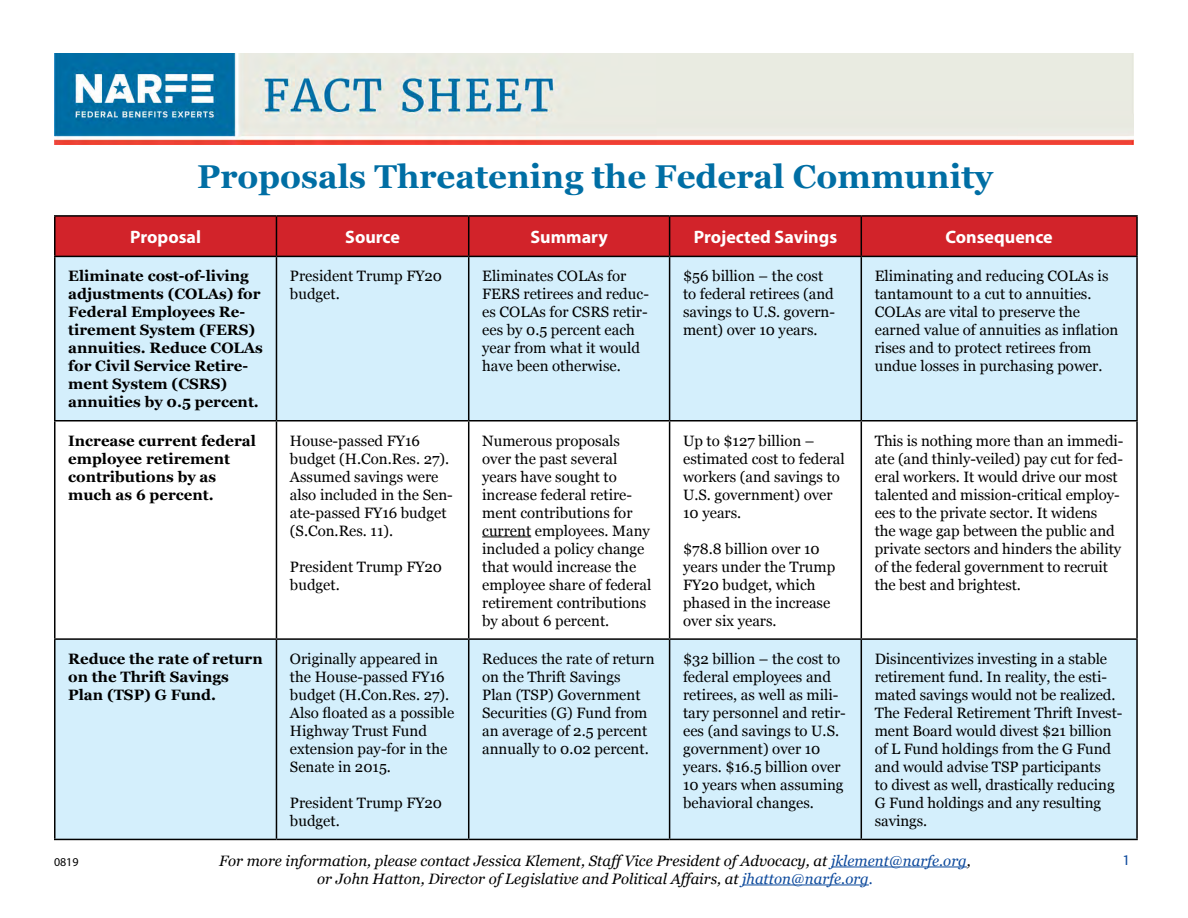
<style>
.page{position:relative;width:1188px;height:918px;background:#fff}
.page>*{position:absolute;margin:0;border:0;box-sizing:border-box;transform-origin:0 0}
.t1{font:700 33px "Georgia";color:#006ea4}
.t2{font:700 18px "Myriad Pro";color:#fff}
.t3{font:15px/18px "Georgia";color:#000}
.t4{font:700 15px/18px "Georgia";color:#000}
.t5{font:italic 15px/18px "Georgia";color:#000;text-align:center}
.t6{font:15px "Imago";color:#0c499c}
.t7{font:12px "Myriad Pro";color:#000}
.s1{color:#0c499c}
</style>
<div class="page">
<hr style="left:831px;top:867px;width:136px;height:1px;background:#0c499c">
<hr style="left:742px;top:885px;width:127px;height:1px;background:#0c499c">
<div style="left:56px;top:217px;width:1080px;height:39px;background:#d2232a"></div>
<div style="left:56px;top:257px;width:1080px;height:582px;background:#d4effc"></div>
<svg style="left:56px;top:422px;width:1080px;height:216px"></svg>
<hr style="left:54px;top:215px;width:222px;height:2px;background:#000">
<hr style="left:54px;top:217px;width:2px;height:39px;background:#000">
<hr style="left:276px;top:215px;width:193px;height:2px;background:#000">
<hr style="left:276px;top:217px;width:1px;height:39px;background:#000">
<hr style="left:469px;top:215px;width:201px;height:2px;background:#000">
<hr style="left:468px;top:217px;width:1px;height:39px;background:#000">
<hr style="left:670px;top:215px;width:191px;height:2px;background:#000">
<hr style="left:669px;top:217px;width:1px;height:39px;background:#000">
<hr style="left:861px;top:215px;width:277px;height:2px;background:#000">
<hr style="left:861px;top:217px;width:1px;height:39px;background:#000">
<hr style="left:1136px;top:217px;width:2px;height:39px;background:#000">
<hr style="left:54px;top:256px;width:222px;height:1px;background:#000">
<hr style="left:54px;top:257px;width:2px;height:163px;background:#000">
<hr style="left:276px;top:256px;width:193px;height:1px;background:#000">
<hr style="left:276px;top:257px;width:1px;height:163px;background:#000">
<hr style="left:469px;top:256px;width:201px;height:1px;background:#000">
<hr style="left:468px;top:257px;width:1px;height:163px;background:#000">
<hr style="left:670px;top:256px;width:191px;height:1px;background:#000">
<hr style="left:669px;top:257px;width:1px;height:163px;background:#000">
<hr style="left:861px;top:256px;width:277px;height:1px;background:#000">
<hr style="left:861px;top:257px;width:1px;height:163px;background:#000">
<hr style="left:1136px;top:257px;width:2px;height:163px;background:#000">
<hr style="left:54px;top:420px;width:222px;height:2px;background:#000">
<hr style="left:54px;top:422px;width:2px;height:216px;background:#000">
<hr style="left:276px;top:420px;width:193px;height:2px;background:#000">
<hr style="left:276px;top:422px;width:1px;height:216px;background:#000">
<hr style="left:469px;top:420px;width:201px;height:2px;background:#000">
<hr style="left:468px;top:422px;width:1px;height:216px;background:#000">
<hr style="left:670px;top:420px;width:191px;height:2px;background:#000">
<hr style="left:669px;top:422px;width:1px;height:216px;background:#000">
<hr style="left:861px;top:420px;width:277px;height:2px;background:#000">
<hr style="left:861px;top:422px;width:1px;height:216px;background:#000">
<hr style="left:1136px;top:422px;width:2px;height:216px;background:#000">
<hr style="left:54px;top:638px;width:222px;height:2px;background:#000">
<hr style="left:54px;top:640px;width:2px;height:199px;background:#000">
<hr style="left:276px;top:638px;width:193px;height:2px;background:#000">
<hr style="left:276px;top:640px;width:1px;height:199px;background:#000">
<hr style="left:469px;top:638px;width:201px;height:2px;background:#000">
<hr style="left:468px;top:640px;width:1px;height:199px;background:#000">
<hr style="left:670px;top:638px;width:191px;height:2px;background:#000">
<hr style="left:669px;top:640px;width:1px;height:199px;background:#000">
<hr style="left:861px;top:638px;width:277px;height:2px;background:#000">
<hr style="left:861px;top:640px;width:1px;height:199px;background:#000">
<hr style="left:1136px;top:640px;width:2px;height:199px;background:#000">
<hr style="left:54px;top:839px;width:222px;height:1px;background:#000">
<hr style="left:276px;top:839px;width:193px;height:1px;background:#000">
<hr style="left:469px;top:839px;width:201px;height:1px;background:#000">
<hr style="left:670px;top:839px;width:191px;height:1px;background:#000">
<hr style="left:861px;top:839px;width:277px;height:1px;background:#000">
<hr style="left:482px;top:537px;width:49px;height:1px;background:#000">
<img style="left:54px;top:54px;width:1080px;height:90px">
<h1 class="t1" style="left:197px;top:152px;width:797px">Proposals Threatening the Federal Community</h1>
<p class="t2" style="left:130px;top:225px;width:72px">Proposal</p>
<p class="t2" style="left:345px;top:225px;width:56px">Source</p>
<p class="t2" style="left:531px;top:225px;width:79px">Summary</p>
<p class="t2" style="left:694px;top:225px;width:145px">Projected Savings</p>
<p class="t2" style="left:946px;top:225px;width:109px">Consequence</p>
<p class="t4" style="left:68px;top:266px;width:196px">Eliminate cost-of-living adjustments (COLAs) for<br>Federal Employees Re&shy;tirement System (FERS) annuities. Reduce COLAs for Civil Service Retire&shy;ment System (CSRS) annuities by 0.5 percent.</p>
<p class="t3" style="left:290px;top:266px;width:154px">President Trump FY20 budget.</p>
<p class="t3" style="left:482px;top:266px;width:168px">Eliminates COLAs for<br>FERS retirees and reduc&shy;es COLAs for CSRS retir&shy;ees by 0.5 percent each year from what it would have been otherwise.</p>
<p class="t3" style="left:683px;top:266px;width:153px">$56 billion – the cost to federal retirees (and savings to U.S. govern&shy;ment) over 10 years.</p>
<p class="t3" style="left:875px;top:266px;width:245px">Eliminating and reducing COLAs is tantamount to a cut to annuities.<br>COLAs are vital to preserve the earned value of annuities as inflation rises and to protect retirees from undue losses in purchasing power.</p>
<p class="t4" style="left:68px;top:431px;width:189px">Increase current federal employee retirement contributions by as much as 6 percent.</p>
<p class="t3" style="left:290px;top:431px;width:164px">House-passed FY16 budget (H.Con.Res. 27).<br>Assumed savings were also included in the Sen&shy;ate-passed FY16 budget (S.Con.Res. 11).</p>
<p class="t3" style="left:290px;top:557px;width:154px">President Trump FY20 budget.</p>
<p class="t3" style="left:482px;top:431px;width:171px">Numerous proposals over the past several years have sought to increase federal retire&shy;ment contributions for current employees. Many included a policy change that would increase the employee share of federal retirement contributions by about 6 percent.</p>
<p class="t3" style="left:683px;top:431px;width:163px">Up to $127 billion – estimated cost to federal workers (and savings to<br>U.S. government) over<br>10 years.</p>
<p class="t3" style="left:875px;top:431px;width:250px">This is nothing more than an immedi&shy;ate (and thinly-veiled) pay cut for fed&shy;eral workers. It would drive our most talented and mission-critical employ&shy;ees to the private sector. It widens<br>the wage gap between the public and private sectors and hinders the ability of the federal government to recruit the best and brightest.</p>
<p class="t3" style="left:683px;top:539px;width:154px">$78.8 billion over 10 years under the Trump<br>FY20 budget, which phased in the increase over six years.</p>
<p class="t4" style="left:68px;top:649px;width:196px">Reduce the rate of return on the Thrift Savings<br>Plan (TSP) G Fund.</p>
<p class="t3" style="left:290px;top:649px;width:166px">Originally appeared in the House-passed FY16 budget (H.Con.Res. 27).<br>Also floated as a possible<br>Highway Trust Fund extension pay-for in the<br>Senate in 2015.</p>
<p class="t3" style="left:290px;top:793px;width:154px">President Trump FY20 budget.</p>
<p class="t3" style="left:482px;top:649px;width:174px">Reduces the rate of return on the Thrift Savings<br>Plan (TSP) Government<br>Securities (G) Fund from an average of 2.5 percent annually to 0.02 percent.</p>
<p class="t3" style="left:683px;top:649px;width:164px">$32 billion – the cost to federal employees and retirees, as well as mili&shy;tary personnel and retir&shy;ees (and savings to U.S. government) over 10 years. $16.5 billion over<br>10 years when assuming behavioral changes.</p>
<p class="t3" style="left:875px;top:649px;width:249px">Disincentivizes investing in a stable retirement fund. In reality, the esti&shy;mated savings would not be realized.<br>The Federal Retirement Thrift Invest&shy;ment Board would divest $21 billion of L Fund holdings from the G Fund and would advise TSP participants<br>to divest as well, drastically reducing G Fund holdings and any resulting savings.</p>
<p class="t7" style="left:54px;top:855px;width:26px">0819</p>
<p class="t5" style="left:219px;top:851px;width:753px">For more information, please contact Jessica Klement, Staff Vice President of Advocacy, at <span class="s1">jklement@narfe.org</span>, or John Hatton, Director of Legislative and Political Affairs, at <span class="s1">jhatton@narfe.org.</span></p>
<p class="t6" style="left:1123px;top:851px;width:9px">1</p>
</div>
